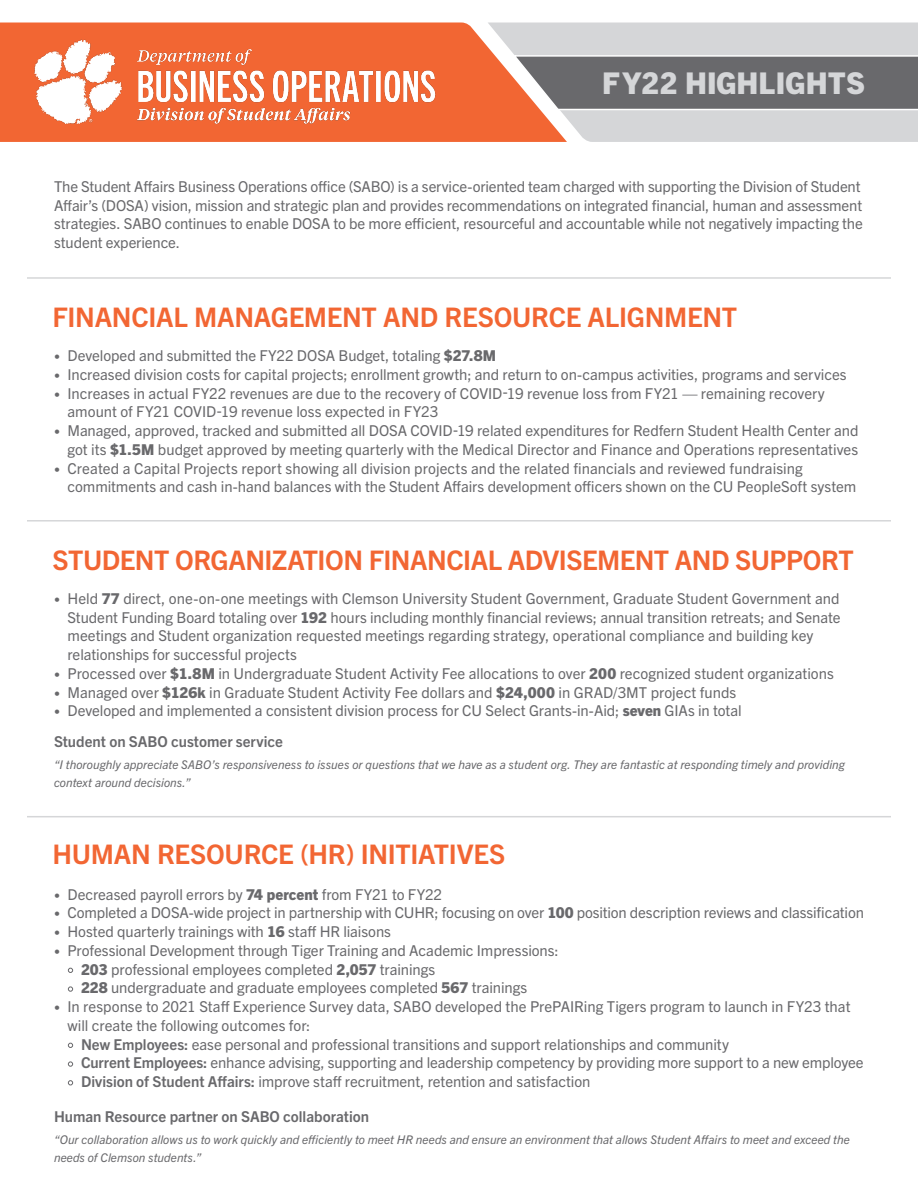
<style>
.page{position:relative;width:918px;height:1188px;background:#fff}
.page>*{position:absolute;margin:0;border:0;box-sizing:border-box;transform-origin:0 0}
.Highlight_Header{font:800 30px "Trade Gothic Next LT Pro";letter-spacing:.01em;color:#d5d6d8}
.t1{font:700 27px "Trade Gothic Next LT Pro";letter-spacing:-.015em;color:#f26633}
.Body_Copy{font:15px/18.8px "Trade Gothic Next LT Pro";letter-spacing:-.005em;color:#69696c}
.Body_Copy-2{font:700 15px "Trade Gothic Next LT Pro";color:#69696c}
.t2{font:italic 12px/18px "Trade Gothic Next LT Pro";color:#69696c}
.s1{font-size:12px}
.s2{font-weight:800}
.s3{font-weight:700}
</style>
<div class="page">
<div style="left:567px;top:22px;width:351px;height:120px;background:#d5d6d8"></div>
<svg style="left:0;top:22px;width:567px;height:120px;background:#ef8057"></svg>
<svg style="left:511px;top:54px;width:407px;height:58px;background:#7e7b7c"></svg>
<hr style="left:27px;top:277px;width:864px;height:2px;background:#d5d6d8">
<hr style="left:27px;top:520px;width:864px;height:2px;background:#d5d6d8">
<hr style="left:27px;top:816px;width:864px;height:1px;background:#d5d6d8">
<img style="left:31px;top:23px;width:407px;height:116px">
<p class="Highlight_Header" style="left:602px;top:63px;width:265px">FY22 HIGHLIGHTS</p>
<p class="Body_Copy" style="left:54px;top:176px;width:810px">The Student Affairs Business Operations office (SABO) is a service-oriented team charged with supporting the Division of Student Affair’s (DOSA) vision, mission and strategic plan and provides recommendations on integrated financial, human and assessment strategies. SABO continues to enable DOSA to be more efficient, resourceful and accountable while not negatively impacting the student experience.</p>
<p class="t1" style="left:52px;top:299px;width:686px">FINANCIAL MANAGEMENT AND RESOURCE ALIGNMENT</p>
<p class="Body_Copy" style="left:54px;top:345px;width:444px"><span class="s1">•</span> Developed and submitted the FY22 DOSA Budget, totaling <span class="s2">$27.8M</span></p>
<p class="Body_Copy" style="left:54px;top:364px;width:794px"><span class="s1">•</span> Increased division costs for capital projects; enrollment growth; and return to on-campus activities, programs and services</p>
<p class="Body_Copy" style="left:68px;top:383px;width:759px;text-indent:-14px"><span class="s1">•</span> Increases in actual FY22 revenues are due to the recovery of COVID-19 revenue loss from FY21 — remaining recovery amount of FY21 COVID-19 revenue loss expected in FY23</p>
<p class="Body_Copy" style="left:54px;top:420px;width:806px;text-align:right"><span class="s1">•</span> Managed, approved, tracked and submitted all DOSA COVID-19 related expenditures for Redfern Student Health Center and got its <span class="s2">$1.5M</span> budget approved by meeting quarterly with the Medical Director and Finance and Operations representatives</p>
<p class="Body_Copy" style="left:68px;top:458px;width:790px;text-indent:-14px"><span class="s1">•</span> Created a Capital Projects report showing all division projects and the related financials and reviewed fundraising commitments and cash in-hand balances with the Student Affairs development officers shown on the CU PeopleSoft system</p>
<p class="t1" style="left:52px;top:542px;width:803px">STUDENT ORGANIZATION FINANCIAL ADVISEMENT AND SUPPORT</p>
<p class="Body_Copy" style="left:67px;top:588px;width:775px;text-indent:-13px"><span class="s1">•</span> Held <span class="s2">77</span> direct, one-on-one meetings with Clemson University Student Government, Graduate Student Government and Student Funding Board totaling over <span class="s2">192</span> hours including monthly financial reviews; annual transition retreats; and Senate meetings and Student organization requested meetings regarding strategy, operational compliance and building key relationships for successful projects</p>
<p class="Body_Copy" style="left:54px;top:663px;width:781px"><span class="s1">•</span> Processed over <span class="s2">$1.8M</span> in Undergraduate Student Activity Fee allocations to over <span class="s2">200</span> recognized student organizations</p>
<p class="Body_Copy" style="left:54px;top:682px;width:684px"><span class="s1">•</span> Managed over <span class="s2">$126k</span> in Graduate Student Activity Fee dollars and <span class="s2">$24,000</span> in GRAD/3MT project funds</p>
<p class="Body_Copy" style="left:54px;top:701px;width:689px"><span class="s1">•</span> Developed and implemented a consistent division process for CU Select Grants-in-Aid; <span class="s2">seven</span> GIAs in total</p>
<p class="Body_Copy-2" style="left:54px;top:731px;width:230px">Student on SABO customer service</p>
<p class="t2" style="left:54px;top:755px;width:793px">“I thoroughly appreciate SABO’s responsiveness to issues or questions that we have as a student org. They are fantastic at responding timely and providing context around decisions.”</p>
<p class="t1" style="left:52px;top:836px;width:454px">HUMAN RESOURCE (HR) INITIATIVES</p>
<p class="Body_Copy" style="left:54px;top:884px;width:390px"><span class="s1">•</span> Decreased payroll errors by <span class="s2">74 percent</span> from FY21 to FY22</p>
<p class="Body_Copy" style="left:54px;top:903px;width:811px"><span class="s1">•</span> Completed a DOSA-wide project in partnership with CUHR; focusing on over <span class="s2">100</span> position description reviews and classification</p>
<p class="Body_Copy" style="left:54px;top:921px;width:338px"><span class="s1">•</span> Hosted quarterly trainings with <span class="s2">16</span> staff HR liaisons</p>
<p class="Body_Copy" style="left:54px;top:940px;width:506px"><span class="s1">•</span> Professional Development through Tiger Training and Academic Impressions:</p>
<p class="Body_Copy" style="left:68px;top:959px;width:369px"><span class="s1">•</span> <span class="s2">203</span> professional employees completed <span class="s2">2,057</span> trainings</p>
<p class="Body_Copy" style="left:68px;top:978px;width:461px"><span class="s1">•</span> <span class="s2">228</span> undergraduate and graduate employees completed <span class="s2">567</span> trainings</p>
<p class="Body_Copy" style="left:68px;top:996px;width:785px;text-indent:-14px"><span class="s1">•</span> In response to 2021 Staff Experience Survey data, SABO developed the PrePAIRing Tigers program to launch in FY23 that will create the following outcomes for:</p>
<p class="Body_Copy" style="left:68px;top:1034px;width:663px"><span class="s1">•</span> <span class="s3">New Employees:</span> ease personal and professional transitions and support relationships and community</p>
<p class="Body_Copy" style="left:68px;top:1053px;width:798px"><span class="s1">•</span> <span class="s3">Current Employees:</span> enhance advising, supporting and leadership competency by providing more support to a new employee</p>
<p class="Body_Copy" style="left:68px;top:1071px;width:524px"><span class="s1">•</span> <span class="s3">Division of Student Affairs:</span> improve staff recruitment, retention and satisfaction</p>
<p class="Body_Copy-2" style="left:54px;top:1106px;width:317px">Human Resource partner on SABO collaboration</p>
<p class="t2" style="left:54px;top:1130px;width:797px">“Our collaboration allows us to work quickly and efficiently to meet HR needs and ensure an environment that allows Student Affairs to meet and exceed the needs of Clemson students.”</p>
</div>
